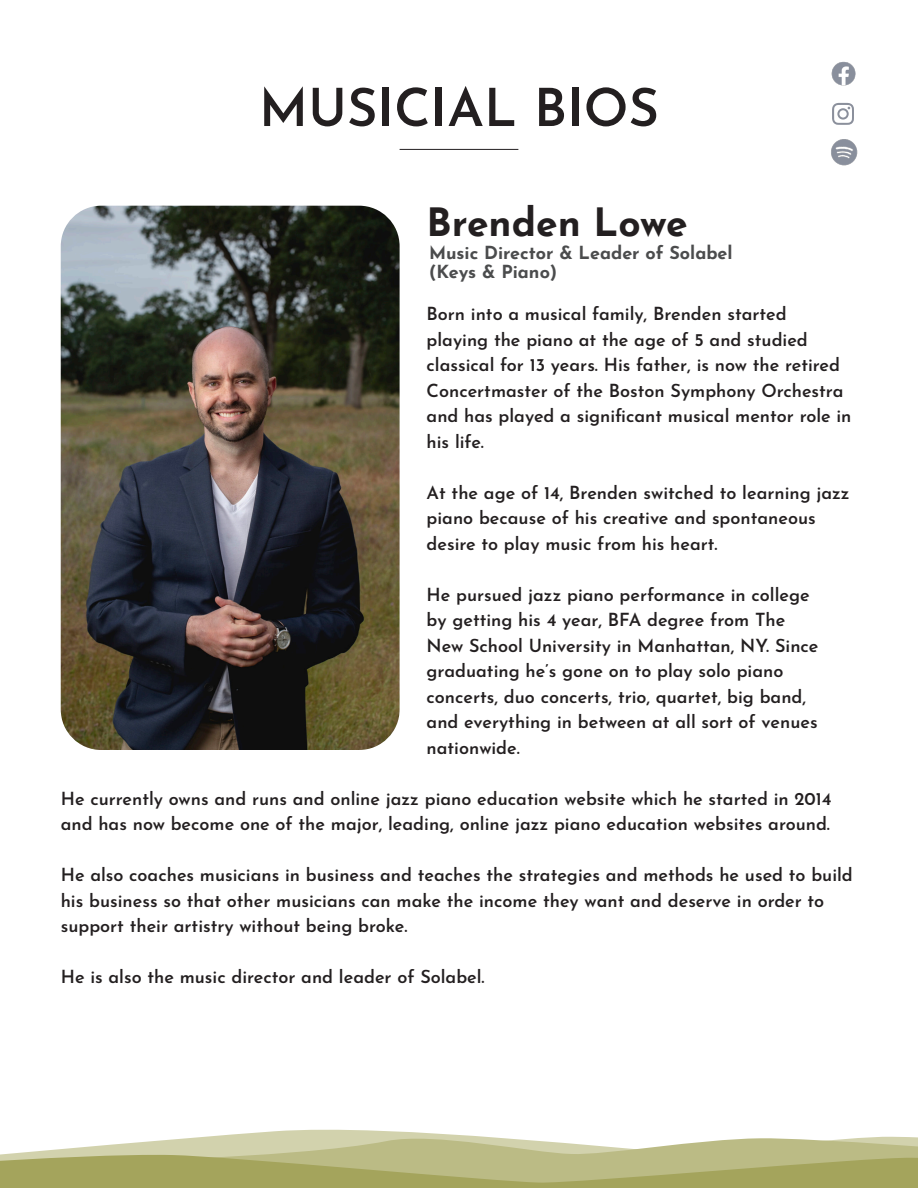
<style>
.page{position:relative;width:918px;height:1188px;background:#fff}
.page>*{position:absolute;margin:0;border:0;box-sizing:border-box;transform-origin:0 0}
.t1{font:600 52.5px "Josefin Sans";color:#231f20}
.t2{font:700 39px "Josefin Sans";color:#231f20}
.t3{font:600 18px/25.5px "Josefin Sans";color:#231f20}
.t4{font:700 18px "Josefin Sans";color:#4b4c4d}
</style>
<div class="page">
<img style="left:831px;top:61px;width:25px;height:25px">
<svg style="left:832px;top:103px;width:22px;height:22px"></svg>
<img style="left:831px;top:139px;width:26px;height:26px">
<img style="left:61px;top:206px;width:339px;height:544px">
<hr style="left:400px;top:149px;width:118px;height:1px;background:#231f20">
<svg style="left:267px;top:1129px;width:139px;height:3px"></svg>
<svg style="left:41px;top:1132px;width:877px;height:19px"></svg>
<svg style="left:0;top:1151px;width:918px;height:37px;background:#afaf6f"></svg>
<p class="t1" style="left:259px;top:63px;width:402px">MUSICIAL BIOS</p>
<p class="t2" style="left:427px;top:187px;width:263px">Brenden Lowe</p>
<p class="t4" style="left:429px;top:236px;width:305px">Music Director &amp; Leader of Solabel</p>
<p class="t4" style="left:429px;top:256px;width:130px">(Keys &amp; Piano)</p>
<p class="t3" style="left:427px;top:299px;width:426px">Born into a musical family, Brenden started playing the piano at the age of 5 and studied classical for 13 years. His father, is now the retired Concertmaster of the Boston Symphony Orchestra and has played a significant musical mentor role in his life.</p>
<p class="t3" style="left:427px;top:477px;width:425px">At the age of 14, Brenden switched to learning jazz piano because of his creative and spontaneous desire to play music from his heart.</p>
<p class="t3" style="left:427px;top:579px;width:393px">He pursued jazz piano performance in college by getting his 4 year, BFA degree from The New School University in Manhattan, NY. Since graduating he’s gone on to play solo piano concerts, duo concerts, trio, quartet, big band, and everything in between at all sort of venues nationwide.</p>
<p class="t3" style="left:61px;top:783px;width:772px">He currently owns and runs and online jazz piano education website which he started in 2014 and has now become one of the major, leading, online jazz piano education websites around.</p>
<p class="t3" style="left:61px;top:860px;width:794px">He also coaches musicians in business and teaches the strategies and methods he used to build his business so that other musicians can make the income they want and deserve in order to support their artistry without being broke.</p>
<p class="t3" style="left:61px;top:962px;width:425px">He is also the music director and leader of Solabel.</p>
</div>
